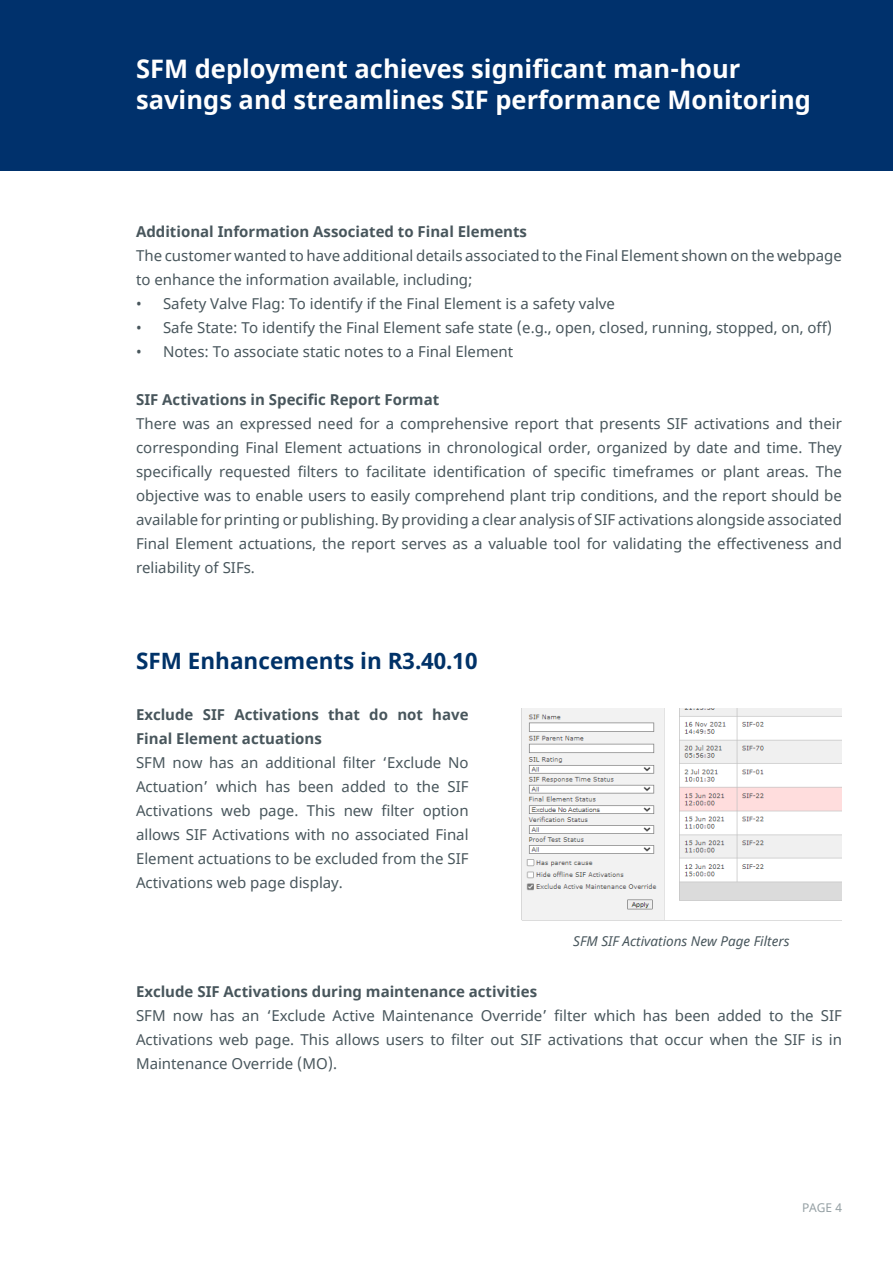
<style>
.page{position:relative;width:893px;height:1263px;background:#fff}
.page>*{position:absolute;margin:0;border:0;box-sizing:border-box;transform-origin:0 0}
.t1{font:700 25.5px "Noto Sans";color:#fff}
.t2{font:700 22.5px "Noto Sans";color:#003268}
.t3{font:15px/24px "Noto Sans";color:#48565c;text-align:justify}
.t4{font:700 15px/24px "Noto Sans";color:#48565c}
.t5{font:italic 13.5px "Noto Sans";color:#48565c}
.t6{font:12px "Noto Sans";color:#95a0a4}
</style>
<div class="page">
<div style="left:0;top:0;width:893px;height:170px;background:#00316c"></div>
<img style="left:521px;top:708px;width:321px;height:213px">
<p class="t1" style="left:136px;top:51px;width:606px">SFM deployment achieves significant man-hour</p>
<p class="t1" style="left:136px;top:82px;width:676px">savings and streamlines SIF performance Monitoring</p>
<p class="t4" style="left:136px;top:220px;width:392px">Additional Information Associated to Final Elements</p>
<p class="t3" style="left:136px;top:244px;width:707px">The customer wanted to have additional details associated to the Final Element shown on the webpage to enhance the information available, including;</p>
<p class="t3" style="left:136px;top:292px;width:480px">• Safety Valve Flag: To identify if the Final Element is a safety valve</p>
<p class="t3" style="left:136px;top:316px;width:698px">• Safe State: To identify the Final Element safe state (e.g., open, closed, running, stopped, on, off)</p>
<p class="t3" style="left:136px;top:340px;width:379px">• Notes: To associate static notes to a Final Element</p>
<p class="t4" style="left:136px;top:388px;width:305px">SIF Activations in Specific Report Format</p>
<p class="t3" style="left:136px;top:412px;width:707px">There was an expressed need for a comprehensive report that presents SIF activations and their corresponding Final Element actuations in chronological order, organized by date and time. They specifically requested filters to facilitate identification of specific timeframes or plant areas. The objective was to enable users to easily comprehend plant trip conditions, and the report should be available for printing or publishing. By providing a clear analysis of SIF activations alongside associated Final Element actuations, the report serves as a valuable tool for validating the effectiveness and reliability of SIFs.</p>
<p class="t2" style="left:136px;top:645px;width:343px">SFM Enhancements in R3.40.10</p>
<p class="t4" style="left:136px;top:703px;width:334px">Exclude SIF Activations that do not have<br>Final Element actuations</p>
<p class="t3" style="left:136px;top:751px;width:334px">SFM now has an additional filter ‘Exclude No Actuation’ which has been added to the SIF Activations web page. This new filter option allows SIF Activations with no associated Final Element actuations to be excluded from the SIF Activations web page display.</p>
<p class="t5" style="left:573px;top:931px;width:218px">SFM SIF Activations New Page Filters</p>
<p class="t4" style="left:136px;top:980px;width:403px">Exclude SIF Activations during maintenance activities</p>
<p class="t3" style="left:136px;top:1004px;width:707px">SFM now has an ‘Exclude Active Maintenance Override’ filter which has been added to the SIF Activations web page. This allows users to filter out SIF activations that occur when the SIF is in Maintenance Override (MO).</p>
<p class="t6" style="left:802px;top:1199px;width:41px">PAGE 4</p>
</div>
